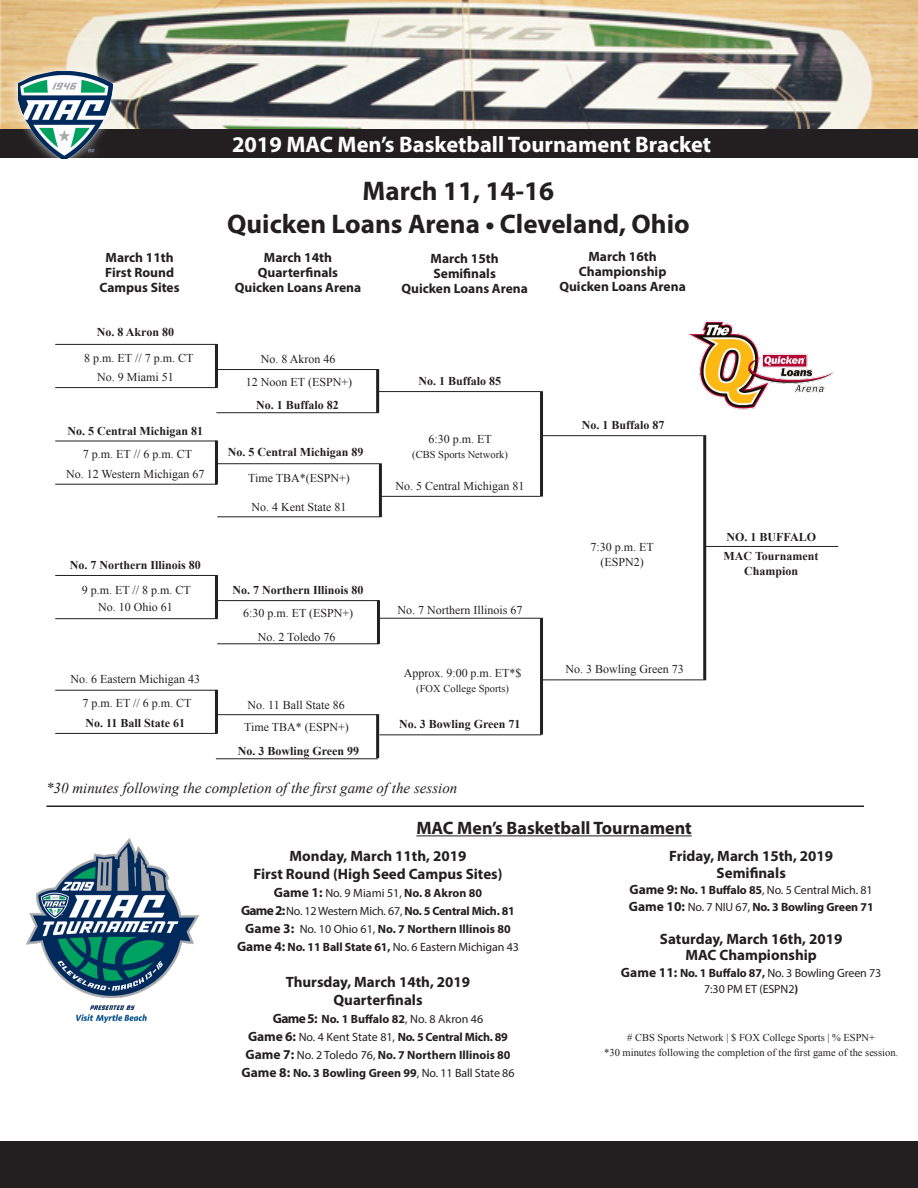
<style>
.page{position:relative;width:918px;height:1188px;background:#fff}
.page>*{position:absolute;margin:0;border:0;box-sizing:border-box;transform-origin:0 0}
.t1{font:700 27px "Myriad Pro";color:#231f20}
.t2{font:700 22.5px "Myriad Pro";color:#fff}
.t3{font:700 18px "Myriad Pro";color:#231f20}
.t4{font:700 15px "Myriad Pro";color:#231f20}
.t5{font:italic 15px "Times New Roman";color:#231f20}
.bracket{font:700 13.5px "Myriad Pro";color:#231f20}
.bracket-2{font:12px/15px "Times New Roman";color:#231f20;text-align:center}
.bracket-3{font:700 12px/15px "Times New Roman";color:#231f20;text-align:center}
.t6{font:12px "Myriad Pro";letter-spacing:-.01em;color:#231f20}
.t7{font:700 12px "Myriad Pro";color:#231f20}
.t8{font:700 12px "Myriad Pro";letter-spacing:-.02em;color:#231f20}
.bracket-4{font:10.5px "Times New Roman";color:#231f20}
.s1{font-weight:700;font-size:13.5px}
.s2{font-weight:700}
.s3{font-size:13.5px}
.s4{font-weight:400}
</style>
<div class="page">
<div style="left:0;top:120px;width:918px;height:38px;background:#231f20"></div>
<hr style="left:46px;top:806px;width:818px;height:1px;background:#231f20">
<hr style="left:416px;top:835px;width:276px;height:1px;background:#231f20">
<img style="left:0;top:0;width:918px;height:129px">
<div style="left:0;top:1142px;width:918px;height:46px;background:#231f20"></div>
<div style="left:8px;top:61px;width:115px;height:107px;background:#fff;opacity:.75"></div>
<img style="left:18px;top:71px;width:96px;height:88px">
<img style="left:26px;top:839px;width:173px;height:184px">
<hr style="left:55px;top:690px;width:162px;height:1px;background:#231f20">
<hr style="left:55px;top:733px;width:162px;height:1px;background:#231f20">
<hr style="left:215px;top:690px;width:3px;height:44px;background:#231f20">
<hr style="left:55px;top:344px;width:162px;height:1px;background:#231f20">
<hr style="left:55px;top:387px;width:162px;height:1px;background:#231f20">
<hr style="left:215px;top:344px;width:3px;height:44px;background:#231f20">
<hr style="left:55px;top:575px;width:162px;height:1px;background:#231f20">
<hr style="left:55px;top:618px;width:162px;height:1px;background:#231f20">
<hr style="left:215px;top:575px;width:3px;height:44px;background:#231f20">
<hr style="left:216px;top:369px;width:162px;height:1px;background:#231f20">
<hr style="left:216px;top:412px;width:162px;height:1px;background:#231f20">
<hr style="left:376px;top:369px;width:3px;height:44px;background:#231f20">
<hr style="left:217px;top:600px;width:162px;height:1px;background:#231f20">
<hr style="left:217px;top:643px;width:162px;height:1px;background:#231f20">
<hr style="left:377px;top:600px;width:3px;height:44px;background:#231f20">
<hr style="left:216px;top:714px;width:162px;height:1px;background:#231f20">
<hr style="left:376px;top:714px;width:3px;height:44px;background:#231f20">
<hr style="left:55px;top:441px;width:162px;height:1px;background:#231f20">
<hr style="left:55px;top:484px;width:162px;height:1px;background:#231f20">
<hr style="left:215px;top:441px;width:3px;height:43px;background:#231f20">
<hr style="left:217px;top:463px;width:162px;height:1px;background:#231f20">
<hr style="left:217px;top:516px;width:162px;height:1px;background:#231f20">
<hr style="left:379px;top:463px;width:3px;height:54px;background:#231f20">
<hr style="left:378px;top:391px;width:162px;height:1px;background:#231f20">
<hr style="left:381px;top:496px;width:159px;height:1px;background:#231f20">
<hr style="left:540px;top:391px;width:3px;height:106px;background:#231f20">
<hr style="left:378px;top:618px;width:162px;height:1px;background:#231f20">
<hr style="left:379px;top:734px;width:162px;height:1px;background:#231f20">
<hr style="left:540px;top:618px;width:3px;height:117px;background:#231f20">
<hr style="left:541px;top:435px;width:162px;height:1px;background:#231f20">
<hr style="left:541px;top:680px;width:162px;height:1px;background:#231f20">
<hr style="left:703px;top:435px;width:3px;height:245px;background:#231f20">
<hr style="left:705px;top:546px;width:133px;height:1px;background:#231f20">
<img style="left:688px;top:320px;width:146px;height:90px">
<hr style="left:216px;top:758px;width:162px;height:1px;background:#231f20">
<p class="t2" style="left:232px;top:130px;width:481px">2019 MAC Men’s Basketball Tournament Bracket</p>
<p class="bracket" style="left:106px;top:249px;width:70px">March 11th</p>
<p class="bracket" style="left:105px;top:264px;width:70px">First Round</p>
<p class="bracket" style="left:100px;top:279px;width:82px">Campus Sites</p>
<p class="bracket-3" style="left:97px;top:325px;width:79px">No. 8 Akron 80</p>
<p class="bracket-2" style="left:97px;top:369px;width:78px">No. 9 Miami 51</p>
<p class="bracket-2" style="left:84px;top:350px;width:111px">8 p.m. ET // 7 p.m. CT</p>
<p class="bracket-3" style="left:68px;top:423px;width:137px">No. 5 Central Michigan 81</p>
<p class="bracket-2" style="left:66px;top:466px;width:140px">No. 12 Western Michigan 67</p>
<p class="bracket-2" style="left:83px;top:446px;width:111px">7 p.m. ET // 6 p.m. CT</p>
<p class="bracket-3" style="left:70px;top:557px;width:133px">No. 7 Northern Illinois 80</p>
<p class="bracket-2" style="left:98px;top:600px;width:76px">No. 10 Ohio 61</p>
<p class="bracket-2" style="left:82px;top:582px;width:111px">9 p.m. ET // 8 p.m. CT</p>
<p class="bracket-2" style="left:71px;top:671px;width:131px">No. 6 Eastern Michigan 43</p>
<p class="bracket-3" style="left:86px;top:716px;width:101px">No. 11 Ball State 61</p>
<p class="bracket-2" style="left:82px;top:695px;width:111px">7 p.m. ET // 6 p.m. CT</p>
<p class="t1" style="left:363px;top:174px;width:193px">March 11, 14-16</p>
<p class="t1" style="left:227px;top:206px;width:464px">Quicken Loans Arena • Cleveland, Ohio</p>
<p class="bracket" style="left:264px;top:249px;width:70px">March 14th</p>
<p class="bracket" style="left:258px;top:264px;width:82px">Quarterfinals</p>
<p class="bracket" style="left:235px;top:279px;width:128px">Quicken Loans Arena</p>
<p class="bracket-2" style="left:261px;top:351px;width:76px">No. 8 Akron 46</p>
<p class="bracket-2" style="left:246px;top:375px;width:108px">12 Noon ET (ESPN+)</p>
<p class="bracket-3" style="left:256px;top:397px;width:84px">No. 1 Buffalo 82</p>
<p class="bracket-3" style="left:228px;top:444px;width:137px">No. 5 Central Michigan 89</p>
<p class="bracket-2" style="left:248px;top:470px;width:103px">Time TBA*(ESPN+)</p>
<p class="bracket-2" style="left:251px;top:499px;width:96px">No. 4 Kent State 81</p>
<p class="bracket-3" style="left:232px;top:582px;width:133px">No. 7 Northern Illinois 80</p>
<p class="bracket-2" style="left:243px;top:605px;width:112px">6:30 p.m. ET (ESPN+)</p>
<p class="bracket-2" style="left:258px;top:629px;width:79px">No. 2 Toledo 76</p>
<p class="bracket-2" style="left:247px;top:697px;width:99px">No. 11 Ball State 86</p>
<p class="bracket-2" style="left:244px;top:719px;width:106px">Time TBA* (ESPN+)</p>
<p class="bracket-3" style="left:238px;top:743px;width:123px">No. 3 Bowling Green 99</p>
<p class="bracket" style="left:431px;top:250px;width:70px">March 15th</p>
<p class="bracket" style="left:434px;top:265px;width:64px">Semifinals</p>
<p class="bracket" style="left:401px;top:280px;width:128px">Quicken Loans Arena</p>
<p class="bracket-3" style="left:419px;top:373px;width:84px">No. 1 Buffalo 85</p>
<p class="bracket-2" style="left:429px;top:431px;width:65px">6:30 p.m. ET</p>
<p class="bracket-4" style="left:412px;top:447px;width:97px">(CBS Sports Network)</p>
<p class="bracket-2" style="left:395px;top:478px;width:130px">No. 5 Central Michigan 81</p>
<p class="bracket-2" style="left:397px;top:603px;width:126px">No. 7 Northern Illinois 67</p>
<p class="bracket-2" style="left:404px;top:665px;width:119px">Approx. 9:00 p.m. ET*$</p>
<p class="bracket-4" style="left:416px;top:681px;width:94px">(FOX College Sports)</p>
<p class="bracket-3" style="left:399px;top:716px;width:123px">No. 3 Bowling Green 71</p>
<p class="bracket" style="left:589px;top:248px;width:70px">March 16th</p>
<p class="bracket" style="left:579px;top:263px;width:89px">Championship</p>
<p class="bracket" style="left:559px;top:278px;width:128px">Quicken Loans Arena</p>
<p class="bracket-3" style="left:582px;top:418px;width:84px">No. 1 Buffalo 87</p>
<p class="bracket-2" style="left:591px;top:539px;width:65px">7:30 p.m. ET (ESPN2)</p>
<p class="bracket-2" style="left:565px;top:661px;width:120px">No. 3 Bowling Green 73</p>
<p class="t5" style="left:46px;top:778px;width:413px">*30 minutes following the completion of the first game of the session</p>
<p class="t3" style="left:416px;top:816px;width:277px">MAC Men’s Basketball Tournament</p>
<p class="bracket-3" style="left:727px;top:529px;width:91px">NO. 1 BUFFALO</p>
<p class="bracket-3" style="left:724px;top:548px;width:97px">MAC Tournament<br>Champion</p>
<p class="t4" style="left:290px;top:846px;width:178px">Monday, March 11th, 2019</p>
<p class="t4" style="left:254px;top:864px;width:250px">First Round (High Seed Campus Sites)</p>
<p class="t6" style="left:274px;top:886px;width:210px"><span class="s1">Game 1:</span> No. 9 Miami 51, <span class="s2">No. 8 Akron 80</span></p>
<p class="t6" style="left:241px;top:904px;width:275px"><span class="s1">Game 2:</span> No. 12 Western Mich. 67, <span class="s2">No. 5 Central Mich. 81</span></p>
<p class="t7" style="left:245px;top:921px;width:267px"><span class="s3">Game 3:</span> <span class="s4">No. 10 Ohio 61,</span> No. 7 Northern Illinois 80</p>
<p class="t6" style="left:237px;top:940px;width:283px"><span class="s1">Game 4:</span> <span class="s2">No. 11 Ball State 61,</span> No. 6 Eastern Michigan 43</p>
<p class="t4" style="left:286px;top:972px;width:186px">Thursday, March 14th, 2019</p>
<p class="t4" style="left:333px;top:990px;width:91px">Quarterfinals</p>
<p class="t7" style="left:273px;top:1011px;width:212px"><span class="s3">Game 5:</span> No. 1 Buffalo 82<span class="s4">, No. 8 Akron 46</span></p>
<p class="t8" style="left:248px;top:1029px;width:261px"><span class="s3">Game 6:</span> <span class="s4">No. 4 Kent State 81,</span> No. 5 Central Mich. 89</p>
<p class="t7" style="left:245px;top:1047px;width:267px"><span class="s3">Game 7:</span> <span class="s4">No. 2 Toledo 76,</span> No. 7 Northern Illinois 80</p>
<p class="t7" style="left:241px;top:1065px;width:275px"><span class="s3">Game 8:</span> No. 3 Bowling Green 99<span class="s4">, No. 11 Ball State 86</span></p>
<p class="t4" style="left:669px;top:846px;width:166px">Friday, March 15th, 2019</p>
<p class="t4" style="left:717px;top:863px;width:71px">Semifinals</p>
<p class="t6" style="left:630px;top:883px;width:245px"><span class="s1">Game 9:</span> <span class="s2">No. 1 Buffalo 85</span>, No. 5 Central Mich. 81</p>
<p class="t7" style="left:629px;top:899px;width:246px"><span class="s3">Game 10:</span> <span class="s4">No. 7 NIU 67,</span> No. 3 Bowling Green 71</p>
<p class="t4" style="left:660px;top:929px;width:184px">Saturday, March 16th, 2019</p>
<p class="t4" style="left:685px;top:945px;width:133px">MAC Championship</p>
<p class="t6" style="left:621px;top:965px;width:262px"><span class="s1">Game 11:</span> <span class="s2">No. 1 Buffalo 87,</span> No. 3 Bowling Green 73</p>
<p class="t6" style="left:704px;top:982px;width:95px">7:30 PM ET (ESPN2<span class="s2">)</span></p>
<p class="bracket-4" style="left:627px;top:1031px;width:249px"># CBS Sports Network | $ FOX College Sports | % ESPN+</p>
<p class="bracket-4" style="left:604px;top:1046px;width:295px">*30 minutes following the completion of the first game of the session.</p>
</div>
